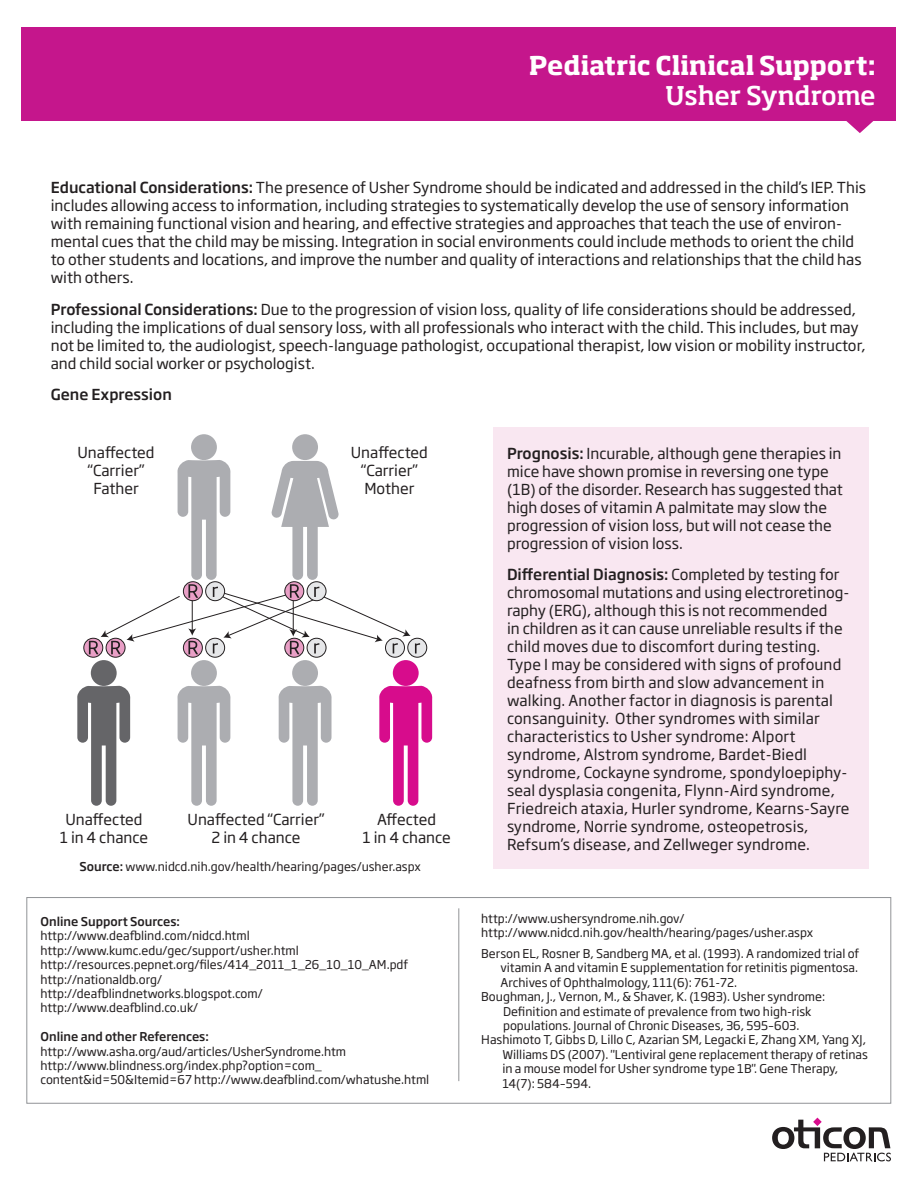
<style>
.page{position:relative;width:918px;height:1188px;background:#fff}
.page>*{position:absolute;margin:0;border:0;box-sizing:border-box;transform-origin:0 0}
.t1{font:700 25.5px/30px "Soho Pro";color:#fff;text-align:right}
.t2{font:15px/18px "Soho Gothic Pro";color:#231f20}
.t3{font:500 15px "Soho Gothic Pro";color:#231f20}
.t4{font:12px/14.4px "Soho Gothic Pro";color:#231f20}
.t5{font:500 12px "Soho Gothic Pro";color:#231f20}
.s1{font-weight:500}
</style>
<div class="page">
<svg style="left:772px;top:1118px;width:119px;height:43px"></svg>
<div style="left:27px;top:897px;width:864px;height:206px;border:1px solid #919396"></div>
<hr style="left:459px;top:908px;width:1px;height:173px;background:#919396">
<div style="left:22px;top:27px;width:874px;height:93px;background:#c5168c"></div>
<svg style="left:845px;top:120px;width:29px;height:13px"></svg>
<div style="left:494px;top:427px;width:375px;height:442px;background:#f9e7f1"></div>
<div style="left:191px;top:434px;width:26px;height:26px;background:#acadb1;border-radius:50%"></div>
<div style="left:191px;top:660px;width:26px;height:26px;background:#acadb1;border-radius:50%"></div>
<svg style="left:177px;top:686px;width:53px;height:120px"></svg>
<div style="left:91px;top:660px;width:26px;height:26px;background:#656568;border-radius:50%"></div>
<svg style="left:77px;top:686px;width:53px;height:120px"></svg>
<div style="left:292px;top:660px;width:26px;height:26px;background:#acadb1;border-radius:50%"></div>
<svg style="left:279px;top:686px;width:53px;height:120px"></svg>
<div style="left:393px;top:660px;width:26px;height:26px;background:#d70c8c;border-radius:50%"></div>
<svg style="left:379px;top:686px;width:53px;height:120px"></svg>
<div style="left:292px;top:434px;width:26px;height:26px;background:#acadb1;border-radius:50%"></div>
<svg style="left:285px;top:638px;width:19px;height:19px"></svg>
<div style="left:285px;top:638px;width:19px;height:19px;border:1px solid #231f20;border-radius:50%"></div>
<svg style="left:307px;top:638px;width:19px;height:19px"></svg>
<div style="left:307px;top:638px;width:19px;height:19px;border:1px solid #231f20;border-radius:50%"></div>
<svg style="left:408px;top:638px;width:19px;height:19px"></svg>
<div style="left:408px;top:638px;width:19px;height:19px;border:1px solid #231f20;border-radius:50%"></div>
<svg style="left:386px;top:638px;width:18px;height:19px"></svg>
<div style="left:385px;top:638px;width:20px;height:19px;border:1px solid #231f20;border-radius:50%"></div>
<svg style="left:84px;top:638px;width:19px;height:19px"></svg>
<div style="left:84px;top:638px;width:19px;height:19px;border:1px solid #231f20;border-radius:50%"></div>
<svg style="left:106px;top:638px;width:19px;height:19px"></svg>
<div style="left:106px;top:638px;width:19px;height:19px;border:1px solid #231f20;border-radius:50%"></div>
<svg style="left:183px;top:638px;width:19px;height:19px"></svg>
<div style="left:183px;top:638px;width:20px;height:19px;border:1px solid #231f20;border-radius:50%"></div>
<svg style="left:206px;top:638px;width:19px;height:19px"></svg>
<div style="left:205px;top:638px;width:20px;height:19px;border:1px solid #231f20;border-radius:50%"></div>
<svg style="left:89px;top:460px;width:331px;height:194px"></svg>
<p class="t1" style="left:529px;top:49px;width:348px">Pediatric Clinical Support:<br><span class="s1">Usher Syndrome</span></p>
<p class="t2" style="left:51px;top:178px;width:817px"><span class="s1">Educational Considerations:</span> The presence of Usher Syndrome should be indicated and addressed in the child’s IEP. This includes allowing access to information, including strategies to systematically develop the use of sensory information with remaining functional vision and hearing, and effective strategies and approaches that teach the use of environ&shy;mental cues that the child may be missing. Integration in social environments could include methods to orient the child to other students and locations, and improve the number and quality of interactions and relationships that the child has with others.</p>
<p class="t2" style="left:51px;top:299px;width:816px"><span class="s1">Professional Considerations:</span> Due to the progression of vision loss, quality of life considerations should be addressed, including the implications of dual sensory loss, with all professionals who interact with the child. This includes, but may not be limited to, the audiologist, speech-language pathologist, occupational therapist, low vision or mobility instructor, and child social worker or psychologist.</p>
<p class="t3" style="left:51px;top:383px;width:123px">Gene Expression</p>
<p class="t2" style="left:77px;top:442px;width:79px">Unaffected</p>
<p class="t2" style="left:88px;top:460px;width:58px">“Carrier”</p>
<p class="t2" style="left:93px;top:478px;width:47px">Father</p>
<p class="t2" style="left:351px;top:442px;width:79px">Unaffected</p>
<p class="t2" style="left:361px;top:460px;width:58px">“Carrier”</p>
<p class="t2" style="left:364px;top:478px;width:51px">Mother</p>
<p class="t2" style="left:65px;top:809px;width:79px">Unaffected</p>
<p class="t2" style="left:60px;top:827px;width:90px">1 in 4 chance</p>
<p class="t2" style="left:188px;top:809px;width:138px">Unaffected “Carrier”</p>
<p class="t2" style="left:212px;top:827px;width:90px">2 in 4 chance</p>
<p class="t2" style="left:377px;top:809px;width:61px">Affected</p>
<p class="t2" style="left:362px;top:827px;width:90px">1 in 4 chance</p>
<p class="t4" style="left:80px;top:859px;width:343px"><span class="s1">Source:</span> www.nidcd.nih.gov/health/hearing/pages/usher.aspx</p>
<p class="t5" style="left:40px;top:912px;width:141px">Online Support Sources:</p>
<p class="t4" style="left:40px;top:928px;width:211px">http://www.deafblind.com/nidcd.html</p>
<p class="t4" style="left:40px;top:942px;width:260px">http://www.kumc.edu/gec/support/usher.html</p>
<p class="t4" style="left:40px;top:957px;width:369px">http://resources.pepnet.org/files/414_2011_1_26_10_10_AM.pdf</p>
<p class="t4" style="left:40px;top:971px;width:123px">http://nationaldb.org/</p>
<p class="t4" style="left:40px;top:986px;width:224px">http://deafblindnetworks.blogspot.com/</p>
<p class="t4" style="left:40px;top:1000px;width:159px">http://www.deafblind.co.uk/</p>
<p class="t5" style="left:40px;top:1027px;width:170px">Online and other References:</p>
<p class="t4" style="left:40px;top:1043px;width:307px">http://www.asha.org/aud/articles/UsherSyndrome.htm</p>
<p class="t4" style="left:40px;top:1058px;width:390px">http://www.blindness.org/index.php?option=com_ content&amp;id=50&amp;Itemid=67 http://www.deafblind.com/whatushe.html</p>
<p class="t2" style="left:507px;top:443px;width:337px"><span class="s1">Prognosis:</span> Incurable, although gene therapies in mice have shown promise in reversing one type (1B) of the disorder. Research has suggested that high doses of vitamin A palmitate may slow the progression of vision loss, but will not cease the progression of vision loss.</p>
<p class="t2" style="left:507px;top:565px;width:344px"><span class="s1">Differential Diagnosis:</span> Completed by testing for chromosomal mutations and using electroretinog&shy;raphy (ERG), although this is not recommended<br>in children as it can cause unreliable results if the child moves due to discomfort during testing.<br>Type I may be considered with signs of profound deafness from birth and slow advancement in walking. Another factor in diagnosis is parental consanguinity. Other syndromes with similar characteristics to Usher syndrome: Alport syndrome, Alstrom syndrome, Bardet-Biedl syndrome, Cockayne syndrome, spondyloepiphy&shy;seal dysplasia congenita, Flynn-Aird syndrome, Friedreich ataxia, Hurler syndrome, Kearns-Sayre syndrome, Norrie syndrome, osteopetrosis, Refsum’s disease, and Zellweger syndrome.</p>
<p class="t4" style="left:481px;top:910px;width:205px">http://www.ushersyndrome.nih.gov/</p>
<p class="t4" style="left:481px;top:925px;width:333px">http://www.nidcd.nih.gov/health/hearing/pages/usher.aspx</p>
<p class="t4" style="left:500px;top:946px;width:360px;text-align:justify;text-indent:-19px">Berson EL, Rosner B, Sandberg MA, et al. (1993). A randomized trial of vitamin A and vitamin E supplementation for retinitis pigmentosa.<br>Archives of Ophthalmology, 111(6): 761-72.</p>
<p class="t4" style="left:503px;top:989px;width:324px;text-indent:-22px">Boughman, J., Vernon, M., &amp; Shaver, K. (1983). Usher syndrome:<br>Definition and estimate of prevalence from two high-risk populations. Journal of Chronic Diseases, 36, 595–603.</p>
<p class="t4" style="left:502px;top:1032px;width:367px;text-indent:-21px">Hashimoto T, Gibbs D, Lillo C, Azarian SM, Legacki E, Zhang XM, Yang XJ, Williams DS (2007). "Lentiviral gene replacement therapy of retinas in a mouse model for Usher syndrome type 1B". Gene Therapy, 14(7): 584–594.</p>
</div>
